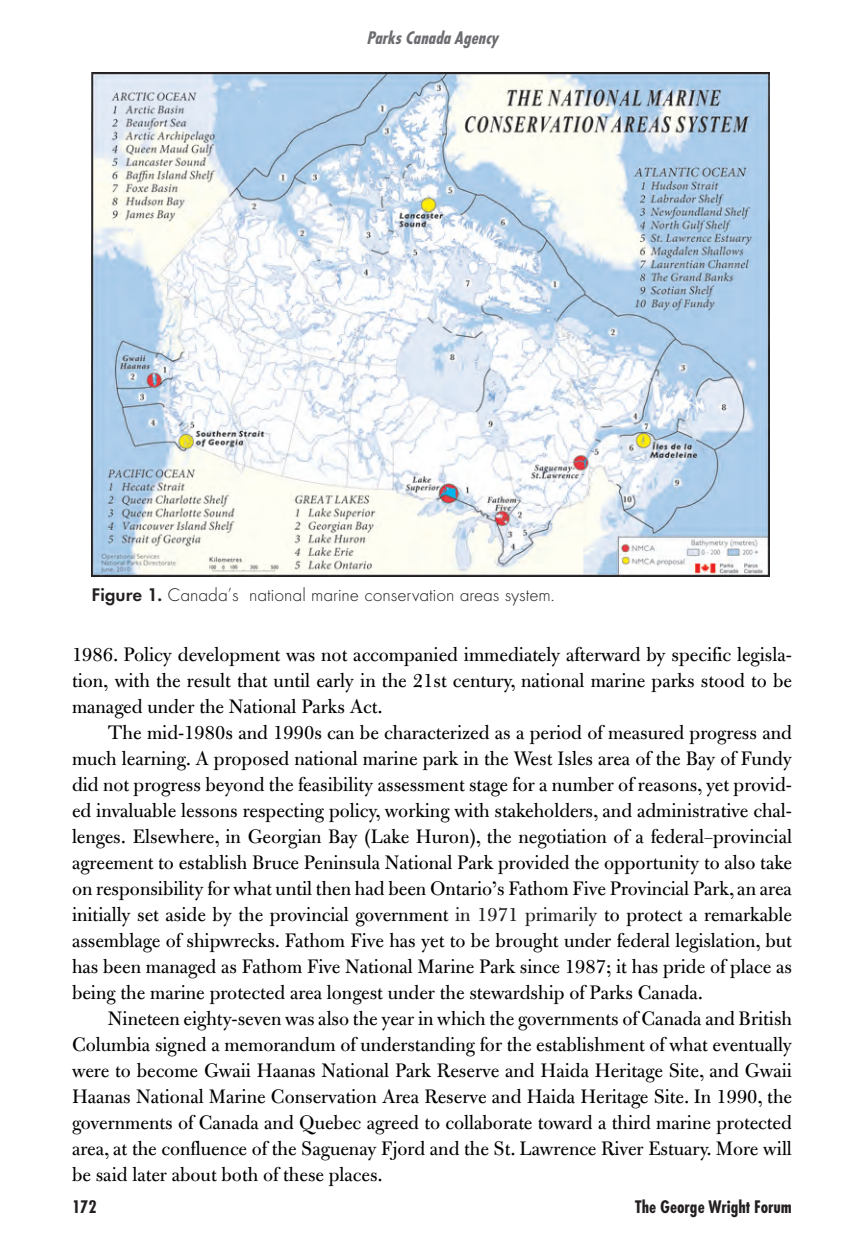
<style>
.page{position:relative;width:864px;height:1260px;background:#fff}
.page>*{position:absolute;margin:0;border:0;box-sizing:border-box;transform-origin:0 0}
.t1{font:21px/26px "Bulmer";color:#000;text-align:justify}
.t2{font:300 19px "Function LH";color:#231f20}
.t3{font:700 19px "Function Cond";color:#231f20}
.t4{font:italic 700 19px "Function Cond";color:#6c6d70}
.s1{font-family:"Function";font-weight:700}
.s2{color:#231f20}
</style>
<div class="page">
<img style="left:91px;top:72px;width:678px;height:505px">
<p class="t4" style="left:366px;top:26px;width:133px">Parks Canada Agency</p>
<p class="t2" style="left:92px;top:583px;width:465px"><span class="s1">Figure 1.</span> Canada’s national marine conservation areas system.</p>
<p class="t1" style="left:72px;top:644px;width:722px">1986. Policy development was not accompanied immediately afterward by specific legisla&shy;tion, with the result that until early in the 21st century, national marine parks stood to be managed under the National Parks Act.</p>
<p class="t1" style="left:72px;top:722px;width:722px;text-indent:36px">The mid-1980s and 1990s can be characterized as a period of measured progress and much learning. A proposed national marine park in the West Isles area of the Bay of Fundy did not progress beyond the feasibility assessment stage for a number of reasons, yet provid&shy;ed invaluable lessons respecting policy, working with stakeholders, and administrative chal&shy;lenges. Elsewhere, in Georgian Bay (Lake Huron), the negotiation of a federal–provincial agreement to establish Bruce Peninsula National Park provided the opportunity to also take on responsibility for what until then had been Ontario’s Fathom Five Provincial Park, an area initially set aside by the provincial government <span class="s2">in 1971 primarily</span> to protect a remarkable assemblage of shipwrecks. Fathom Five has yet to be brought under federal legislation, but has been managed as Fathom Five National Marine Park since 1987; it has pride of place as being the marine protected area longest under the stewardship of Parks Canada.</p>
<p class="t1" style="left:72px;top:1008px;width:722px;text-indent:36px">Nineteen eighty-seven was also the year in which the governments of Canada and British Columbia signed a memorandum of understanding for the establishment of what eventually were to become Gwaii Haanas National Park Reserve and Haida Heritage Site, and Gwaii Haanas National Marine Conservation Area Reserve and Haida Heritage Site. In 1990, the governments of Canada and Quebec agreed to collaborate toward a third marine protected area, at the confluence of the Saguenay Fjord and the St. Lawrence River Estuary. More will be said later about both of these places.</p>
<p class="t3" style="left:72px;top:1195px;width:26px">172</p>
<p class="t3" style="left:635px;top:1195px;width:158px">The George Wright Forum</p>
</div>
